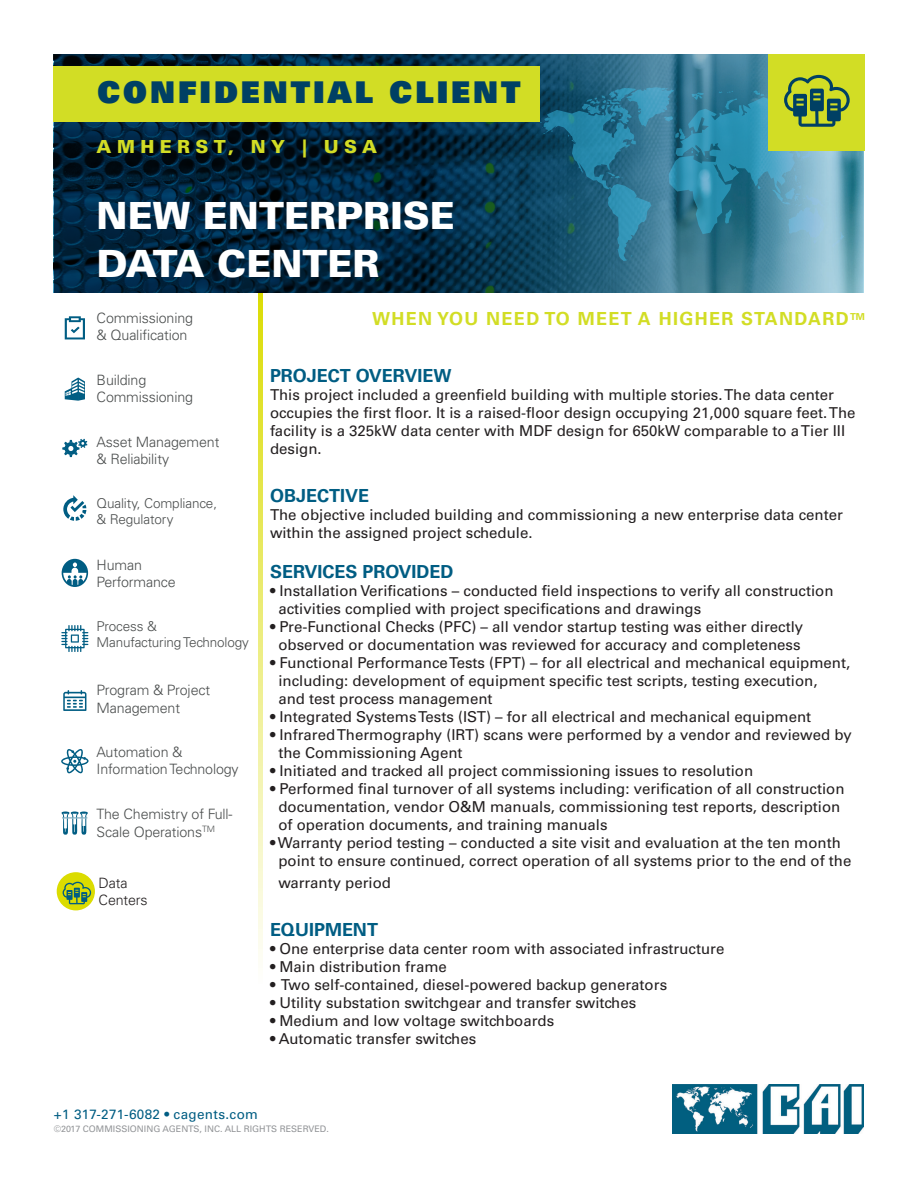
<style>
.page{position:relative;width:918px;height:1188px;background:#fff}
.page>*{position:absolute;margin:0;border:0;box-sizing:border-box;transform-origin:0 0}
.t1{font:900 37.5px/48px "Univers LT Std";color:#fff}
.t2{font:30px "Univers LT Std X Black";letter-spacing:.1em;color:#004064}
.t3{font:700 18px "Univers LT Std";color:#005d83}
.t4{font:700 18px "Univers LT Std";letter-spacing:.075em;color:#d2dd25}
.t5{font:900 18px "Univers LT Std";letter-spacing:.3em;color:#d2dd25}
.t6{font:15px/18px "Univers LT Std";color:#231f20}
.t7{font:300 14.25px/17.1px "Univers LT Std";letter-spacing:-.01em;color:#4a4d4d}
.t8{font:300 14.25px/17.1px "Univers LT Std";letter-spacing:-.01em;color:#231f20}
.t9{font:300 13.5px/16.2px "Univers LT Std";letter-spacing:-.01em;color:#4a4d4d}
.t10{font:13.5px "Univers LT Std";letter-spacing:.025em;color:#005d83}
.t11{font:9px "Univers LT Std";color:#939598}
</style>
<div class="page">
<div style="left:48px;top:48px;width:815px;height:245px;background:#231f20;opacity:.25"></div>
<svg style="left:540px;top:87px;width:304px;height:174px;background:#387f9b"></svg>
<svg style="left:259px;top:293px;width:4px;height:667px;background:#ecec7c"></svg>
<img style="left:673px;top:1085px;width:191px;height:49px">
<div style="left:54px;top:67px;width:486px;height:55px;background:#d2dd25"></div>
<div style="left:768px;top:54px;width:97px;height:97px;background:#d2dd25"></div>
<div style="left:57px;top:873px;width:37px;height:37px;background:#dbdc00;border-radius:50%"></div>
<div style="left:57px;top:872px;width:38px;height:38px;border:2px solid #dbdc00;border-radius:50%"></div>
<svg style="left:65px;top:316px;width:20px;height:23px"></svg>
<svg style="left:61px;top:625px;width:27px;height:27px"></svg>
<svg style="left:63px;top:690px;width:23px;height:21px"></svg>
<svg style="left:61px;top:749px;width:28px;height:24px"></svg>
<svg style="left:63px;top:495px;width:23px;height:26px"></svg>
<svg style="left:63px;top:882px;width:28px;height:22px"></svg>
<svg style="left:65px;top:378px;width:20px;height:23px"></svg>
<svg style="left:62px;top:439px;width:25px;height:18px"></svg>
<svg style="left:62px;top:559px;width:26px;height:28px"></svg>
<svg style="left:784px;top:75px;width:66px;height:52px"></svg>
<svg style="left:815px;top:109px;width:4px;height:16px"></svg>
<svg style="left:61px;top:812px;width:27px;height:23px"></svg>
<p class="t2" style="left:98px;top:73px;width:425px">CONFIDENTIAL CLIENT</p>
<p class="t5" style="left:97px;top:135px;width:282px">AMHERST, NY | USA</p>
<p class="t1" style="left:97px;top:191px;width:360px">NEW ENTERPRISE<br>DATA CENTER</p>
<p class="t7" style="left:97px;top:309px;width:98px">Commissioning &amp; Qualification</p>
<p class="t7" style="left:97px;top:371px;width:98px">Building<br>Commissioning</p>
<p class="t7" style="left:97px;top:433px;width:124px">Asset Management &amp; Reliability</p>
<p class="t9" style="left:97px;top:495px;width:122px">Quality, Compliance, &amp; Regulatory</p>
<p class="t7" style="left:97px;top:556px;width:81px">Human<br>Performance</p>
<p class="t9" style="left:97px;top:618px;width:154px">Process &amp;<br>Manufacturing Technology</p>
<p class="t7" style="left:97px;top:682px;width:115px">Program &amp; Project<br>Management</p>
<p class="t7" style="left:97px;top:744px;width:144px">Automation &amp;<br>Information Technology</p>
<p class="t7" style="left:97px;top:805px;width:137px;line-height:18px">The Chemistry of Full-<br>Scale Operations<sup>TM</sup></p>
<p class="t8" style="left:99px;top:874px;width:51px">Data<br>Centers</p>
<p class="t4" style="left:372px;top:309px;width:494px">WHEN YOU NEED TO MEET A HIGHER STANDARD<sup>TM</sup></p>
<p class="t3" style="left:270px;top:365px;width:183px">PROJECT OVERVIEW</p>
<p class="t6" style="left:270px;top:386px;width:587px">This project included a greenfield building with multiple stories. The data center occupies the first floor. It is a raised-floor design occupying 21,000 square feet. The facility is a 325kW data center with MDF design for 650kW comparable to a Tier III design.</p>
<p class="t3" style="left:270px;top:486px;width:101px">OBJECTIVE</p>
<p class="t6" style="left:270px;top:506px;width:574px">The objective included building and commissioning a new enterprise data center within the assigned project schedule.</p>
<p class="t3" style="left:270px;top:561px;width:185px">SERVICES PROVIDED</p>
<p class="t6" style="left:278px;top:582px;width:557px;text-indent:-8px">• Installation Verifications – conducted field inspections to verify all construction activities complied with project specifications and drawings</p>
<p class="t6" style="left:270px;top:618px;width:535px;text-align:center">• Pre-Functional Checks (PFC) – all vendor startup testing was either directly observed or documentation was reviewed for accuracy and completeness</p>
<p class="t6" style="left:278px;top:654px;width:573px;text-indent:-8px">• Functional Performance Tests (FPT) – for all electrical and mechanical equipment, including: development of equipment specific test scripts, testing execution,<br>and test process management</p>
<p class="t6" style="left:270px;top:708px;width:543px">• Integrated Systems Tests (IST) – for all electrical and mechanical equipment</p>
<p class="t6" style="left:278px;top:726px;width:575px;text-indent:-8px">• Infrared Thermography (IRT) scans were performed by a vendor and reviewed by the Commissioning Agent</p>
<p class="t6" style="left:270px;top:762px;width:485px">• Initiated and tracked all project commissioning issues to resolution</p>
<p class="t6" style="left:278px;top:780px;width:568px;text-indent:-8px">• Performed final turnover of all systems including: verification of all construction documentation, vendor O&amp;M manuals, commissioning test reports, description of operation documents, and training manuals</p>
<p class="t6" style="left:278px;top:834px;width:575px;text-indent:-8px">• Warranty period testing – conducted a site visit and evaluation at the ten month point to ensure continued, correct operation of all systems prior to the end of the</p>
<p class="t6" style="left:278px;top:873px;width:114px">warranty period</p>
<p class="t3" style="left:270px;top:919px;width:109px">EQUIPMENT</p>
<p class="t6" style="left:270px;top:940px;width:456px">• One enterprise data center room with associated infrastructure</p>
<p class="t6" style="left:270px;top:958px;width:178px">• Main distribution frame</p>
<p class="t6" style="left:270px;top:976px;width:399px">• Two self-contained, diesel-powered backup generators</p>
<p class="t6" style="left:270px;top:994px;width:368px">• Utility substation switchgear and transfer switches</p>
<p class="t6" style="left:270px;top:1012px;width:286px">• Medium and low voltage switchboards</p>
<p class="t6" style="left:270px;top:1030px;width:208px">• Automatic transfer switches</p>
<p class="t10" style="left:54px;top:1106px;width:206px">+1 317-271-6082 • cagents.com</p>
<p class="t11" style="left:54px;top:1124px;width:277px">©2017 COMMISSIONING AGENTS, INC. ALL RIGHTS RESERVED.</p>
</div>
